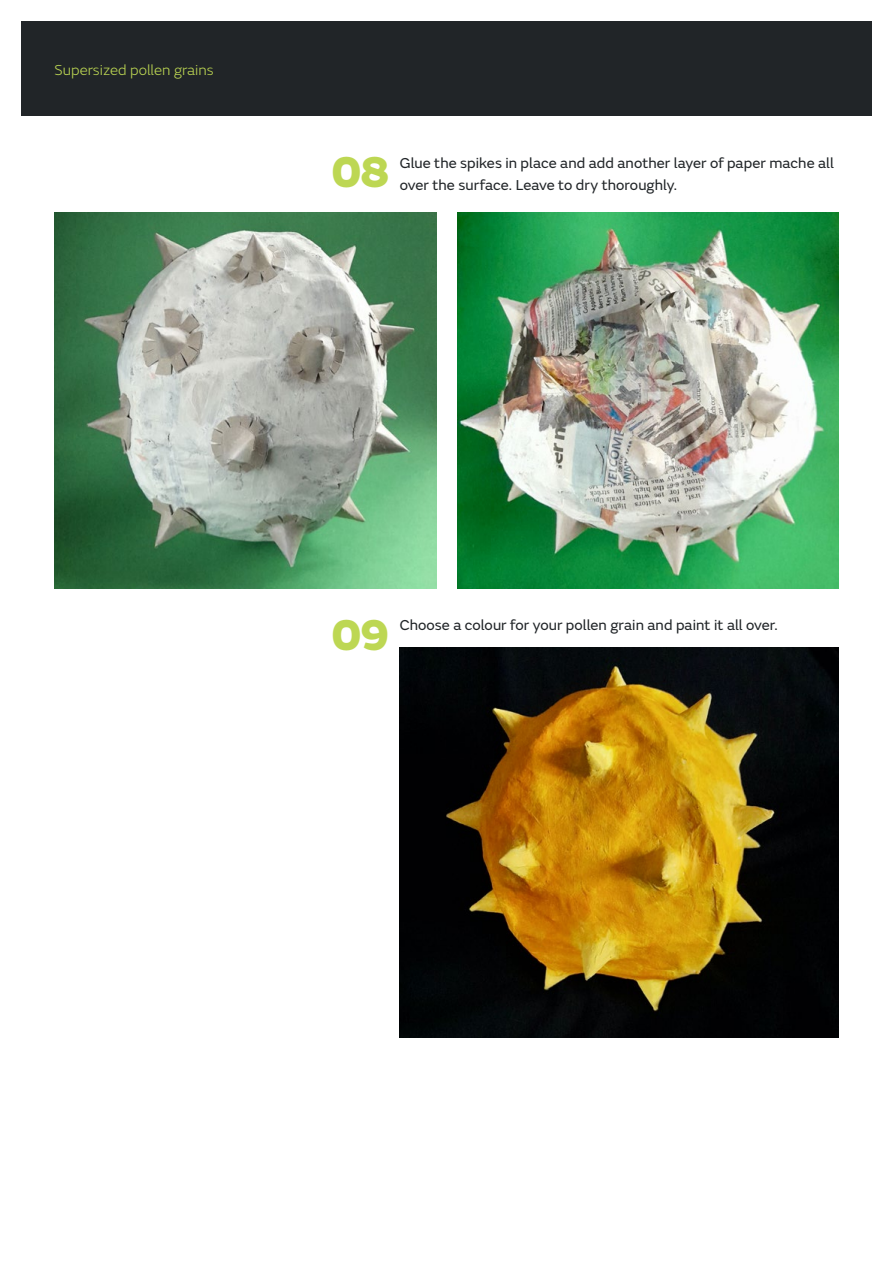
<style>
.page{position:relative;width:893px;height:1263px;background:#fff}
.page>*{position:absolute;margin:0;border:0;box-sizing:border-box;transform-origin:0 0}
.MO_DIY_Activity_numb{font:800 45px "FS Emeric";color:#bdd753}
.MO_Lesson_plan_body{font:15px/22.5px "FS Emeric";letter-spacing:.005em;color:#212528}
.MO_DIY_Activity_page{font:300 15px "FS Emeric";color:#bdd753}
</style>
<div class="page">
<div style="left:21px;top:21px;width:851px;height:95px;background:#212528"></div>
<img style="left:55px;top:213px;width:381px;height:375px">
<img style="left:457px;top:213px;width:382px;height:375px">
<img style="left:400px;top:648px;width:439px;height:389px">
<p class="MO_DIY_Activity_page" style="left:55px;top:60px;width:161px">Supersized pollen grains</p>
<p class="MO_DIY_Activity_numb" style="left:331px;top:135px;width:61px">08</p>
<p class="MO_Lesson_plan_body" style="left:400px;top:151px;width:436px">Glue the spikes in place and add another layer of paper mache all over the surface. Leave to dry thoroughly.</p>
<p class="MO_DIY_Activity_numb" style="left:331px;top:598px;width:61px">09</p>
<p class="MO_Lesson_plan_body" style="left:400px;top:613px;width:379px">Choose a colour for your pollen grain and paint it all over.</p>
</div>
